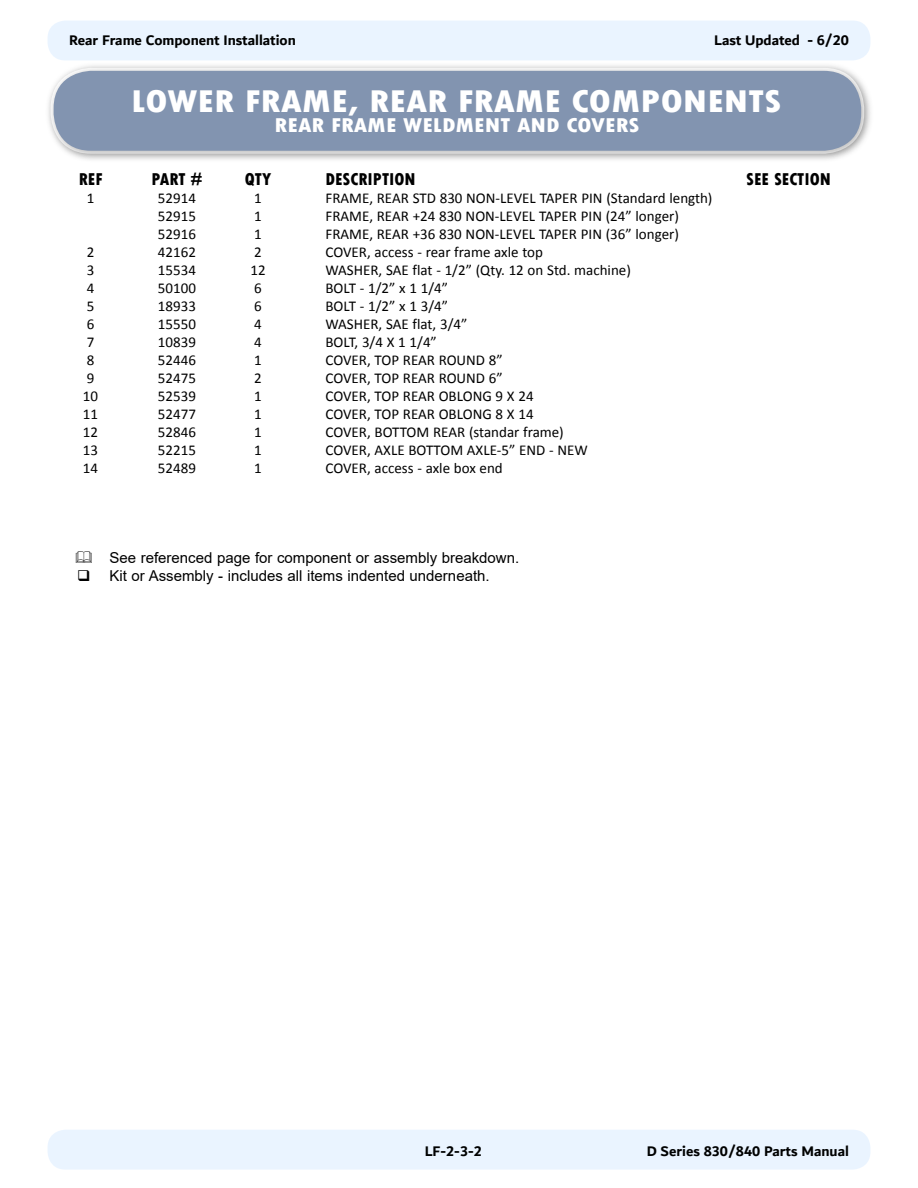
<style>
.page{position:relative;width:918px;height:1188px;background:#fff}
.page>*{position:absolute;margin:0;border:0;box-sizing:border-box;transform-origin:0 0}
.Heading_-_Parts_List{font:800 condensed 33px "Tw Cen";color:#fff;scale:1.2 1}
.Heading_-_Parts_List-2{font:800 condensed 21px "Tw Cen";color:#fff;scale:1.2 1}
.Heading_-_Column{font:800 condensed 18px "Tw Cen";color:#000}
.t1{font:15px "Calibri";color:#000}
.t2{font:15px "Arial";color:#000}
.t3{font:700 15px "Dubai";color:#000101}
.t4{font:700 15px "Dubai";color:#000}
</style>
<div class="page">
<div style="left:48px;top:21px;width:822px;height:39px;background:#eaf4ff;border-radius:18px"></div>
<div style="left:48px;top:1130px;width:822px;height:40px;background:#eaf4ff;border-radius:18px"></div>
<div style="left:47px;top:65px;width:824px;height:96px;background:#000;opacity:.28"></div>
<div style="left:54px;top:71px;width:807px;height:80px;background:#8294b0;border-radius:38px"></div>
<p class="t3" style="left:69px;top:31px;width:228px">Rear Frame Component Installation</p>
<p class="t4" style="left:714px;top:31px;width:136px">Last Updated - 6/20</p>
<p class="Heading_-_Parts_List" style="left:131px;top:82px;width:543px">LOWER FRAME, REAR FRAME COMPONENTS</p>
<p class="Heading_-_Parts_List-2" style="left:275px;top:113px;width:306px">REAR FRAME WELDMENT AND COVERS</p>
<p class="Heading_-_Column" style="left:79px;top:168px;width:25px">REF</p>
<p class="Heading_-_Column" style="left:151px;top:168px;width:53px">PART #</p>
<p class="Heading_-_Column" style="left:245px;top:168px;width:28px">QTY</p>
<p class="Heading_-_Column" style="left:326px;top:168px;width:92px">DESCRIPTION</p>
<p class="Heading_-_Column" style="left:746px;top:168px;width:86px">SEE SECTION</p>
<p class="t1" style="left:87px;top:187px;width:9px">1</p>
<p class="t1" style="left:158px;top:187px;width:40px">52914</p>
<p class="t1" style="left:254px;top:187px;width:9px">1</p>
<p class="t1" style="left:326px;top:187px;width:389px">FRAME, REAR STD 830 NON-LEVEL TAPER PIN (Standard length)</p>
<p class="t1" style="left:158px;top:205px;width:40px">52915</p>
<p class="t1" style="left:254px;top:205px;width:9px">1</p>
<p class="t1" style="left:326px;top:205px;width:355px">FRAME, REAR +24 830 NON-LEVEL TAPER PIN (24” longer)</p>
<p class="t1" style="left:158px;top:223px;width:40px">52916</p>
<p class="t1" style="left:254px;top:223px;width:9px">1</p>
<p class="t1" style="left:326px;top:223px;width:355px">FRAME, REAR +36 830 NON-LEVEL TAPER PIN (36” longer)</p>
<p class="t1" style="left:87px;top:241px;width:9px">2</p>
<p class="t1" style="left:158px;top:241px;width:40px">42162</p>
<p class="t1" style="left:254px;top:241px;width:9px">2</p>
<p class="t1" style="left:326px;top:241px;width:219px">COVER, access - rear frame axle top</p>
<p class="t1" style="left:87px;top:259px;width:9px">3</p>
<p class="t1" style="left:158px;top:259px;width:40px">15534</p>
<p class="t1" style="left:250px;top:259px;width:17px">12</p>
<p class="t1" style="left:325px;top:259px;width:307px">WASHER, SAE flat - 1/2” (Qty. 12 on Std. machine)</p>
<p class="t1" style="left:87px;top:277px;width:9px">4</p>
<p class="t1" style="left:158px;top:277px;width:40px">50100</p>
<p class="t1" style="left:254px;top:277px;width:9px">6</p>
<p class="t1" style="left:326px;top:277px;width:124px">BOLT - 1/2” x 1 1/4”</p>
<p class="t1" style="left:87px;top:295px;width:9px">5</p>
<p class="t1" style="left:158px;top:295px;width:40px">18933</p>
<p class="t1" style="left:254px;top:295px;width:9px">6</p>
<p class="t1" style="left:326px;top:295px;width:124px">BOLT - 1/2” x 1 3/4”</p>
<p class="t1" style="left:87px;top:313px;width:9px">6</p>
<p class="t1" style="left:158px;top:313px;width:40px">15550</p>
<p class="t1" style="left:254px;top:313px;width:9px">4</p>
<p class="t1" style="left:326px;top:313px;width:143px">WASHER, SAE flat, 3/4”</p>
<p class="t1" style="left:87px;top:331px;width:9px">7</p>
<p class="t1" style="left:158px;top:331px;width:40px">10839</p>
<p class="t1" style="left:254px;top:331px;width:9px">4</p>
<p class="t1" style="left:326px;top:331px;width:113px">BOLT, 3/4 X 1 1/4”</p>
<p class="t1" style="left:87px;top:349px;width:9px">8</p>
<p class="t1" style="left:158px;top:349px;width:40px">52446</p>
<p class="t1" style="left:254px;top:349px;width:9px">1</p>
<p class="t1" style="left:326px;top:349px;width:179px">COVER, TOP REAR ROUND 8”</p>
<p class="t1" style="left:87px;top:367px;width:9px">9</p>
<p class="t1" style="left:158px;top:367px;width:40px">52475</p>
<p class="t1" style="left:254px;top:367px;width:9px">2</p>
<p class="t1" style="left:326px;top:367px;width:179px">COVER, TOP REAR ROUND 6”</p>
<p class="t1" style="left:83px;top:385px;width:17px">10</p>
<p class="t1" style="left:158px;top:385px;width:40px">52539</p>
<p class="t1" style="left:254px;top:385px;width:9px">1</p>
<p class="t1" style="left:326px;top:385px;width:210px">COVER, TOP REAR OBLONG 9 X 24</p>
<p class="t1" style="left:83px;top:403px;width:17px">11</p>
<p class="t1" style="left:158px;top:403px;width:40px">52477</p>
<p class="t1" style="left:254px;top:403px;width:9px">1</p>
<p class="t1" style="left:326px;top:403px;width:210px">COVER, TOP REAR OBLONG 8 X 14</p>
<p class="t1" style="left:83px;top:421px;width:17px">12</p>
<p class="t1" style="left:158px;top:421px;width:40px">52846</p>
<p class="t1" style="left:254px;top:421px;width:9px">1</p>
<p class="t1" style="left:326px;top:421px;width:240px">COVER, BOTTOM REAR (standar frame)</p>
<p class="t1" style="left:83px;top:439px;width:17px">13</p>
<p class="t1" style="left:158px;top:439px;width:40px">52215</p>
<p class="t1" style="left:254px;top:439px;width:9px">1</p>
<p class="t1" style="left:326px;top:439px;width:264px">COVER, AXLE BOTTOM AXLE-5” END - NEW</p>
<p class="t1" style="left:83px;top:457px;width:17px">14</p>
<p class="t1" style="left:158px;top:457px;width:40px">52489</p>
<p class="t1" style="left:254px;top:457px;width:9px">1</p>
<p class="t1" style="left:326px;top:457px;width:179px">COVER, access - axle box end</p>
<p class="t2" style="left:110px;top:547px;width:411px">See referenced page for component or assembly breakdown.</p>
<p class="t2" style="left:77px;top:565px;width:414px">❑ Kit or Assembly - includes all items indented underneath.</p>
<p class="t3" style="left:425px;top:1142px;width:59px">LF-2-3-2</p>
<p class="t3" style="left:647px;top:1142px;width:204px">D Series 830/840 Parts Manual</p>
</div>
